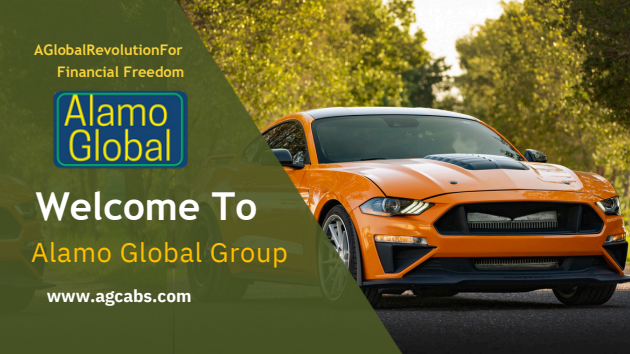
<style>
.page{position:relative;width:630px;height:354px;background:#fff}
.page>*{position:absolute;margin:0;border:0;box-sizing:border-box;transform-origin:0 0}
.t1{font:700 38.4px "Trebuchet MS";color:#fff}
.t2{font:27.2px "IBM Plex Sans";letter-spacing:.025em;color:#ffc000}
.t3{font:700 17.2px "IBM Plex Sans";letter-spacing:-.005em;color:#fff}
.t4{font:700 14.8px "Trebuchet MS";color:#f8d339}
</style>
<div class="page">
<img style="left:406px;top:0;width:224px;height:354px">
<img style="left:0;top:0;width:406px;height:354px">
<img style="left:39px;top:87px;width:162px;height:87px">
<p class="t4" style="left:34px;top:41px;width:150px">AGlobalRevolutionFor</p>
<h1 class="t4" style="left:57px;top:63px;width:128px">Financial Freedom</h1>
<h2 class="t1" style="left:36px;top:184px;width:223px">Welcome To</h2>
<h3 class="t2" style="left:31px;top:234px;width:258px">Alamo Global Group</h3>
<p class="t3" style="left:47px;top:285px;width:146px">www.agcabs.com</p>
</div>
